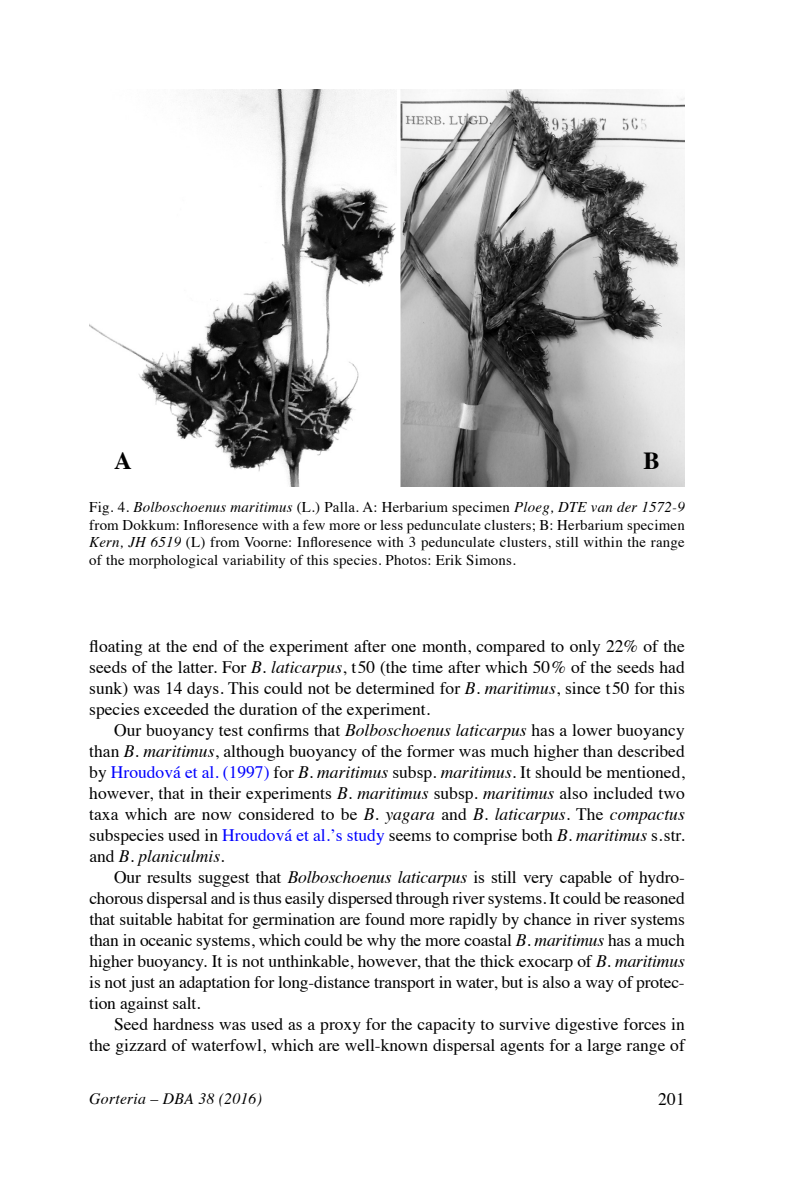
<style>
.page{position:relative;width:794px;height:1191px;background:#fff}
.page>*{position:absolute;margin:0;border:0;box-sizing:border-box;transform-origin:0 0}
.t1{font:700 24.5px "Times";color:#000}
.t2{font:17.5px/21px "Times";color:#000;text-align:justify}
.t3{font:italic 15.75px "Times";letter-spacing:.015em;color:#000}
.t4{font:14.88px/17.5px "Times";letter-spacing:.015em;color:#000;text-align:justify}
.s1{font-style:italic}
.s2{color:#00f}
.s3{font-style:normal}
</style>
<div class="page">
<img style="left:400px;top:89px;width:285px;height:397px">
<img style="left:89px;top:89px;width:307px;height:397px">
<h1 class="t1" style="left:114px;top:438px;width:19px">A</h1>
<h1 class="t1" style="left:643px;top:438px;width:18px">B</h1>
<p class="t4" style="left:89px;top:497px;width:597px">Fig. 4. <span class="s1">Bolboschoenus maritimus</span> (L.) Palla. A: Herbarium specimen <span class="s1">Ploeg, DTE van der 1572-9 </span>from Dokkum: Infloresence with a few more or less pedunculate clusters; B: Herbarium specimen <span class="s1">Kern, JH 6519</span> (L) from Voorne: Infloresence with 3 pedunculate clusters, still within the range of the morphological variability of this species. Photos: Erik Simons.</p>
<p class="t2" style="left:89px;top:634px;width:597px">floating at the end of the experiment after one month, compared to only 22% of the seeds of the latter. For <span class="s1">B. laticarpus</span>, t50 (the time after which 50% of the seeds had sunk) was 14 days. This could not be determined for <span class="s1">B. maritimus</span>, since t50 for this species exceeded the duration of the experiment.</p>
<p class="t2" style="left:89px;top:718px;width:597px;text-indent:25px">Our buoyancy test confirms that <span class="s1">Bolboschoenus laticarpus</span> has a lower buoyancy than <span class="s1">B. maritimus</span>, although buoyancy of the former was much higher than described by <span class="s2">Hroudová et al. (1997)</span> for <span class="s1">B. maritimus</span> subsp. <span class="s1">maritimus</span>. It should be mentioned, however, that in their experiments <span class="s1">B. maritimus</span> subsp. <span class="s1">maritimus</span> also included two taxa which are now considered to be <span class="s1">B. yagara</span> and <span class="s1">B. laticarpus</span>. The <span class="s1">compactus </span>subspecies used in <span class="s2">Hroudová et al.ʼs study</span> seems to comprise both <span class="s1">B. maritimus</span> s.str. and <span class="s1">B. planiculmis</span>.</p>
<p class="t2" style="left:89px;top:865px;width:597px;text-indent:25px">Our results suggest that <span class="s1">Bolboschoenus laticarpus</span> is still very capable of hydro&shy;chorous dispersal and is thus easily dispersed through river systems. It could be reasoned that suitable habitat for germination are found more rapidly by chance in river systems than in oceanic systems, which could be why the more coastal <span class="s1">B. maritimus</span> has a much higher buoyancy. It is not unthinkable, however, that the thick exocarp of <span class="s1">B</span>. <span class="s1">maritimus </span>is not just an adaptation for long-distance transport in water, but is also a way of protec&shy;tion against salt.</p>
<p class="t2" style="left:89px;top:1012px;width:597px;text-align:right">Seed hardness was used as a proxy for the capacity to survive digestive forces in the gizzard of waterfowl, which are well-known dispersal agents for a large range of</p>
<p class="t3" style="left:89px;top:1084px;width:174px">Gorteria <span class="s3">–</span> DBA 38 (2016)</p>
<p class="t2" style="left:658px;top:1087px;width:28px">201</p>
</div>
